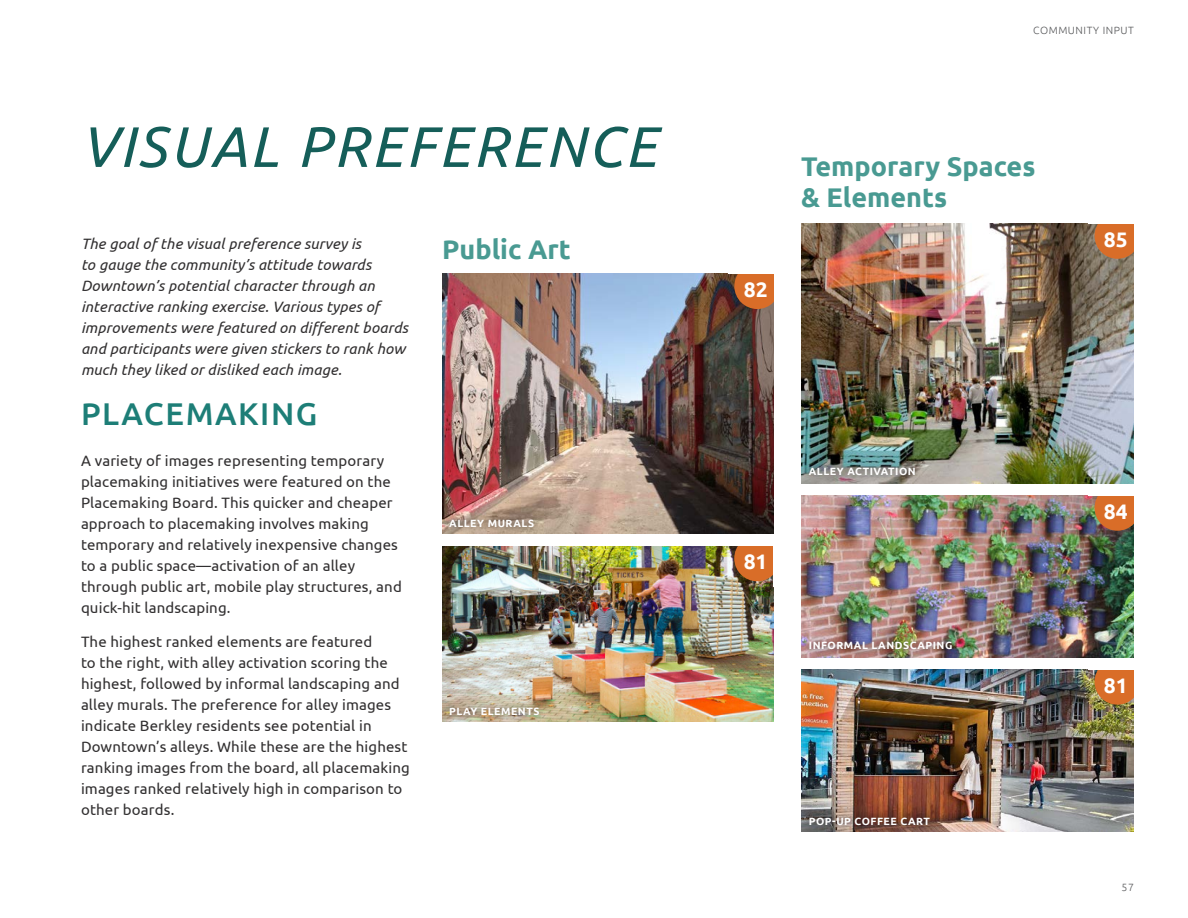
<style>
.page{position:relative;width:1188px;height:918px;background:#fff}
.page>*{position:absolute;margin:0;border:0;box-sizing:border-box;transform-origin:0 0}
.t1{font:italic 57px "Ubuntu";letter-spacing:.05em;color:#155e59}
.Sub_Head{font:500 31.5px "Ubuntu";letter-spacing:.05em;color:#1d7e77}
.Sub_Sub_Head{font:700 27px/31.5px "Ubuntu";color:#499a92}
.t2{font:700 21px "Ubuntu";color:#fff}
.Body_copy{font:15px/21px "Ubuntu";letter-spacing:.01em;color:#312f30}
.Body_copy-2{font:italic 15px/21px "Ubuntu";letter-spacing:.01em;color:#312f30}
.VP_Images{font:700 10.5px "Ubuntu";letter-spacing:.05em;color:#fff}
.t3{font:300 10.5px "Ubuntu";color:#57585a}
</style>
<div class="page">
<img style="left:442px;top:546px;width:332px;height:175px">
<img style="left:442px;top:274px;width:332px;height:260px">
<img style="left:801px;top:224px;width:333px;height:260px">
<img style="left:801px;top:495px;width:333px;height:162px">
<img style="left:801px;top:669px;width:333px;height:162px">
<div style="left:443px;top:513px;width:97px;height:21px;background:#231f20;opacity:.75"></div>
<div style="left:803px;top:461px;width:119px;height:21px;background:#231f20;opacity:.75"></div>
<div style="left:803px;top:635px;width:155px;height:21px;background:#231f20;opacity:.75"></div>
<div style="left:803px;top:811px;width:133px;height:21px;background:#231f20;opacity:.75"></div>
<div style="left:443px;top:702px;width:103px;height:21px;background:#231f20;opacity:.75"></div>
<div style="left:734px;top:263px;width:46px;height:46px;background:#d96d28;border-radius:50%"></div>
<div style="left:1095px;top:213px;width:45px;height:46px;background:#d96d28;border-radius:50%"></div>
<div style="left:1095px;top:485px;width:45px;height:46px;background:#d96d28;border-radius:50%"></div>
<div style="left:1095px;top:659px;width:45px;height:46px;background:#d96d28;border-radius:50%"></div>
<div style="left:734px;top:535px;width:46px;height:46px;background:#d96d28;border-radius:50%"></div>
<div style="left:728px;top:260px;width:60px;height:14px;background:#fff"></div>
<div style="left:1089px;top:209px;width:59px;height:14px;background:#fff"></div>
<div style="left:1089px;top:484px;width:59px;height:11px;background:#fff"></div>
<div style="left:1089px;top:658px;width:59px;height:11px;background:#fff"></div>
<div style="left:728px;top:535px;width:59px;height:11px;background:#fff"></div>
<div style="left:774px;top:267px;width:14px;height:48px;background:#fff"></div>
<div style="left:1134px;top:216px;width:14px;height:49px;background:#fff"></div>
<div style="left:1134px;top:488px;width:14px;height:49px;background:#fff"></div>
<div style="left:1134px;top:662px;width:14px;height:48px;background:#fff"></div>
<div style="left:774px;top:539px;width:14px;height:48px;background:#fff"></div>
<p class="t1" style="left:81px;top:112px;width:577px">VISUAL PREFERENCE</p>
<p class="Body_copy-2" style="left:81px;top:233px;width:328px">The goal of the visual preference survey is<br>to gauge the community’s attitude towards Downtown’s potential character through an interactive ranking exercise. Various types of improvements were featured on different boards and participants were given stickers to rank how much they liked or disliked each image.</p>
<p class="Sub_Head" style="left:81px;top:394px;width:238px">PLACEMAKING</p>
<p class="Body_copy" style="left:81px;top:450px;width:322px">A variety of images representing temporary placemaking initiatives were featured on the Placemaking Board. This quicker and cheaper approach to placemaking involves making temporary and relatively inexpensive changes to a public space—activation of an alley through public art, mobile play structures, and quick-hit landscaping.</p>
<p class="Body_copy" style="left:81px;top:631px;width:330px">The highest ranked elements are featured<br>to the right, with alley activation scoring the highest, followed by informal landscaping and alley murals. The preference for alley images indicate Berkley residents see potential in Downtown’s alleys. While these are the highest ranking images from the board, all placemaking images ranked relatively high in comparison to other boards.</p>
<p class="Sub_Sub_Head" style="left:442px;top:233px;width:130px">Public Art</p>
<p class="VP_Images" style="left:449px;top:516px;width:87px">ALLEY MURALS</p>
<p class="VP_Images" style="left:449px;top:705px;width:92px">PLAY ELEMENTS</p>
<p class="t3" style="left:1033px;top:24px;width:16px">COMMUNIT</p>
<p class="t3" style="left:1093px;top:24px;width:21px">Y INPUT</p>
<p class="t2" style="left:744px;top:277px;width:25px">82</p>
<p class="Sub_Sub_Head" style="left:801px;top:150px;width:236px">Temporary Spaces &amp; Elements</p>
<p class="t2" style="left:1104px;top:226px;width:25px">85</p>
<p class="t2" style="left:744px;top:549px;width:25px">81</p>
<p class="VP_Images" style="left:809px;top:465px;width:108px">ALLEY ACTIVATION</p>
<p class="VP_Images" style="left:809px;top:639px;width:145px">INFORMAL LANDSCAPING</p>
<p class="VP_Images" style="left:809px;top:815px;width:123px">POP-UP COFFEE CART</p>
<p class="t2" style="left:1104px;top:498px;width:25px">84</p>
<p class="t2" style="left:1104px;top:672px;width:25px">81</p>
<p class="t3" style="left:1122px;top:881px;width:14px">57</p>
</div>
